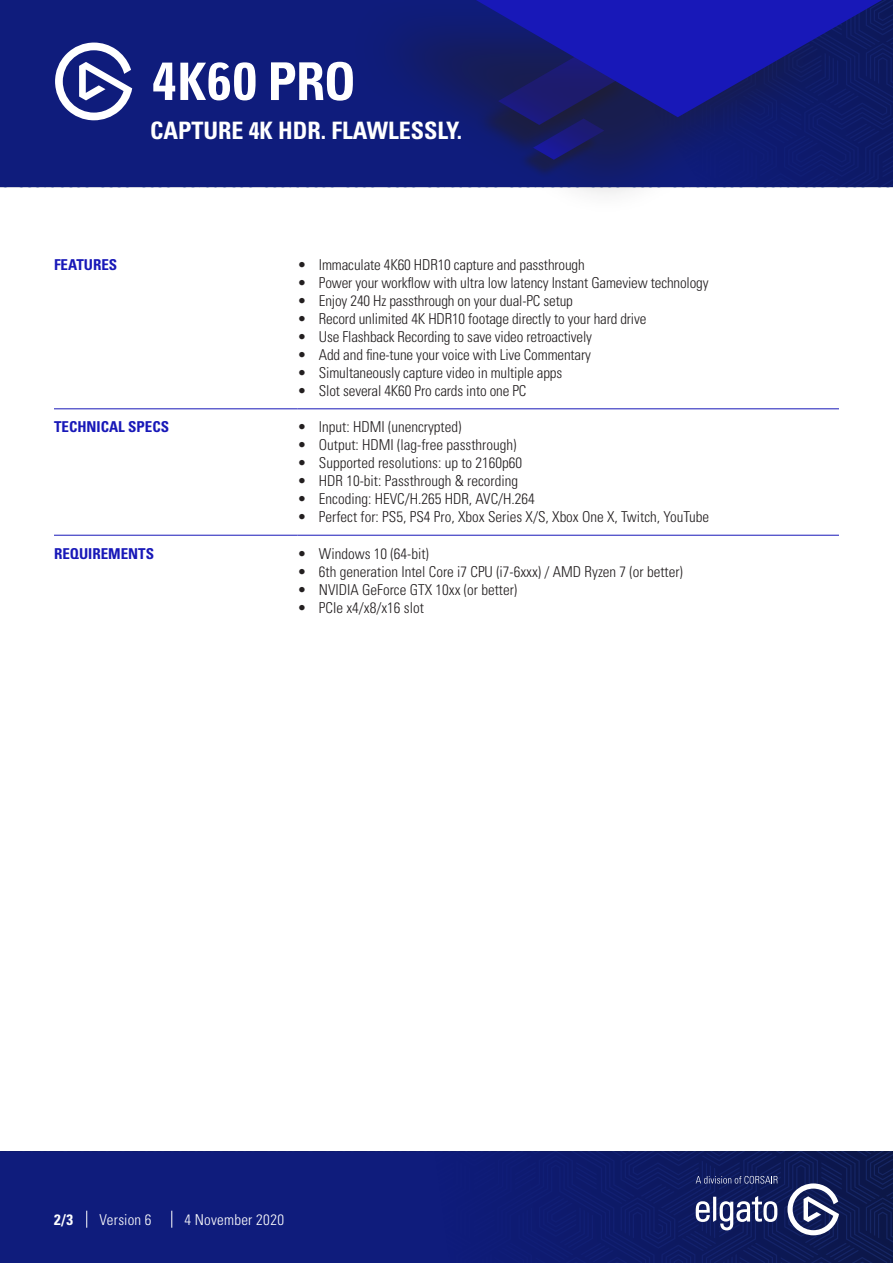
<style>
.page{position:relative;width:893px;height:1263px;background:#fff}
.page>*{position:absolute;margin:0;border:0;box-sizing:border-box;transform-origin:0 0}
.t1{font:700 condensed 24px "Univers LT Std";color:#fff}
.t2{font:300 condensed 15px "Univers LT Std";letter-spacing:-.01em;color:#231f20}
.Headline_Tabelle{font:700 condensed 15px "Univers LT Std";color:#1818b8}
.Headline_Tabelle-2{font:300 condensed 15px "Univers LT Std";letter-spacing:.015em;color:#fff}
.Headline_Tabelle-3{font:700 condensed 15px "Univers LT Std";color:#fff}
</style>
<div class="page">
<svg style="left:0;top:1151px;width:893px;height:112px;background:#0e1b71"></svg>
<svg style="left:696px;top:1176px;width:81px;height:7px"></svg>
<svg style="left:787px;top:1183px;width:52px;height:52px"></svg>
<svg style="left:696px;top:1196px;width:81px;height:34px"></svg>
<div style="left:0;top:0;width:893px;height:187px;background:#0f1c7c"></div>
<div style="left:345px;top:0;width:525px;height:218px;background:#231f20;opacity:.5"></div>
<svg style="left:454px;top:0;width:439px;height:117px;background:#151989"></svg>
<hr style="left:54px;top:408px;width:244px;height:1px;background:#1818b8">
<hr style="left:298px;top:408px;width:541px;height:1px;background:#1818b8">
<hr style="left:54px;top:535px;width:244px;height:1px;background:#1818b8">
<hr style="left:298px;top:535px;width:541px;height:1px;background:#1818b8">
<svg style="left:86px;top:1211px;width:1px;height:17px"></svg>
<svg style="left:172px;top:1211px;width:1px;height:17px"></svg>
<svg style="left:55px;top:43px;width:77px;height:77px"></svg>
<svg style="left:271px;top:62px;width:82px;height:39px"></svg>
<svg style="left:153px;top:62px;width:103px;height:38px"></svg>
<p class="t1" style="left:150px;top:116px;width:314px">CAPTURE 4K HDR. FLAWLESSLY.</p>
<p class="Headline_Tabelle" style="left:54px;top:255px;width:65px">FEATURES</p>
<p class="t2" style="left:298px;top:256px;width:289px">• Immaculate 4K60 HDR10 capture and passthrough</p>
<p class="t2" style="left:298px;top:274px;width:412px">• Power your workflow with ultra low latency Instant Gameview technology</p>
<p class="t2" style="left:298px;top:292px;width:277px">• Enjoy 240 Hz passthrough on your dual-PC setup</p>
<p class="t2" style="left:298px;top:310px;width:350px">• Record unlimited 4K HDR10 footage directly to your hard drive</p>
<p class="t2" style="left:298px;top:328px;width:296px">• Use Flashback Recording to save video retroactively</p>
<p class="t2" style="left:298px;top:346px;width:295px">• Add and fine-tune your voice with Live Commentary</p>
<p class="t2" style="left:298px;top:364px;width:266px">• Simultaneously capture video in multiple apps</p>
<p class="t2" style="left:298px;top:382px;width:230px">• Slot several 4K60 Pro cards into one PC</p>
<p class="Headline_Tabelle" style="left:54px;top:418px;width:117px">TECHNICAL SPECS</p>
<p class="t2" style="left:298px;top:418px;width:165px">• Input: HDMI (unencrypted)</p>
<p class="t2" style="left:298px;top:436px;width:220px">• Output: HDMI (lag-free passthrough)</p>
<p class="t2" style="left:298px;top:454px;width:226px">• Supported resolutions: up to 2160p60</p>
<p class="t2" style="left:298px;top:472px;width:222px">• HDR 10-bit: Passthrough &amp; recording</p>
<p class="t2" style="left:298px;top:490px;width:239px">• Encoding: HEVC/H.265 HDR, AVC/H.264</p>
<p class="t2" style="left:298px;top:508px;width:413px">• Perfect for: PS5, PS4 Pro, Xbox Series X/S, Xbox One X, Twitch, YouTube</p>
<p class="Headline_Tabelle" style="left:54px;top:544px;width:102px">REQUIREMENTS</p>
<p class="t2" style="left:298px;top:545px;width:133px">• Windows 10 (64-bit)</p>
<p class="t2" style="left:298px;top:563px;width:387px">• 6th generation Intel Core i7 CPU (i7-6xxx) / AMD Ryzen 7 (or better)</p>
<p class="t2" style="left:298px;top:581px;width:221px">• NVIDIA GeForce GTX 10xx (or better)</p>
<p class="t2" style="left:298px;top:599px;width:128px">• PCIe x4/x8/x16 slot</p>
<p class="Headline_Tabelle-3" style="left:54px;top:1210px;width:21px">2/3</p>
<p class="Headline_Tabelle-2" style="left:99px;top:1210px;width:54px">Version 6</p>
<p class="Headline_Tabelle-2" style="left:185px;top:1210px;width:101px">4 November 2020</p>
</div>
